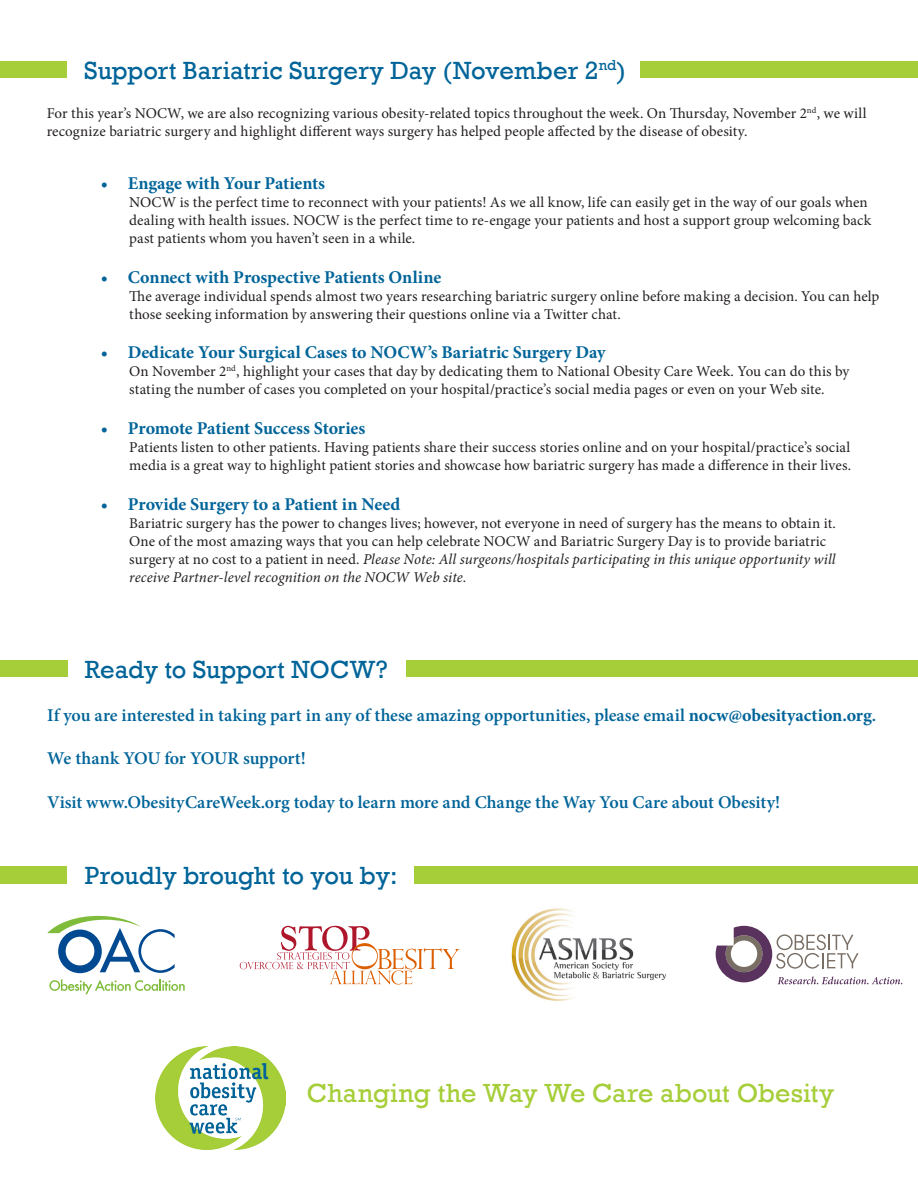
<style>
.page{position:relative;width:918px;height:1188px;background:#fff}
.page>*{position:absolute;margin:0;border:0;box-sizing:border-box;transform-origin:0 0}
.t1{font:26.85px "Rockwell";color:#a6ce39}
.t2{font:25.5px "Rockwell";letter-spacing:-.005em;color:#006499}
.t3{font:600 18px "Minion Pro";letter-spacing:-.005em;color:#006499}
.t4{font:700 18px "Minion Pro";letter-spacing:-.005em;color:#006499}
.t5{font:15px/18px "Minion Pro";letter-spacing:.005em;color:#231f20}
.t6{font:italic 15px "Minion Pro";letter-spacing:.005em;color:#231f20}
.s1{font-style:normal}
.s2{font-weight:700}
</style>
<div class="page">
<div style="left:641px;top:61px;width:277px;height:17px;background:#a6ce39"></div>
<div style="left:0;top:61px;width:67px;height:17px;background:#a6ce39"></div>
<div style="left:407px;top:660px;width:511px;height:17px;background:#a6ce39"></div>
<div style="left:0;top:660px;width:67px;height:17px;background:#a6ce39"></div>
<svg style="left:716px;top:926px;width:186px;height:58px"></svg>
<svg style="left:240px;top:926px;width:220px;height:59px"></svg>
<img style="left:511px;top:908px;width:156px;height:93px">
<svg style="left:49px;top:979px;width:136px;height:15px"></svg>
<svg style="left:47px;top:916px;width:128px;height:57px"></svg>
<div style="left:415px;top:866px;width:503px;height:18px;background:#a6ce39"></div>
<div style="left:0;top:866px;width:67px;height:18px;background:#a6ce39"></div>
<img style="left:155px;top:1047px;width:130px;height:103px">
<p class="t2" style="left:84px;top:56px;width:543px">Support Bariatric Surgery Day (November 2<sup>nd</sup>)</p>
<p class="t5" style="left:47px;top:105px;width:821px">For this year’s NOCW, we are also recognizing various obesity-related topics throughout the week. On Thursday, November 2<sup>nd</sup>, we will recognize bariatric surgery and highlight different ways surgery has helped people affected by the disease of obesity.</p>
<p class="t4" style="left:101px;top:171px;width:226px">• Engage with Your Patients</p>
<p class="t5" style="left:129px;top:194px;width:743px">NOCW is the perfect time to reconnect with your patients! As we all know, life can easily get in the way of our goals when dealing with health issues. NOCW is the perfect time to re-engage your patients and host a support group welcoming back past patients whom you haven’t seen in a while.</p>
<p class="t4" style="left:101px;top:264px;width:342px">• Connect with Prospective Patients Online</p>
<p class="t5" style="left:129px;top:287px;width:752px">The average individual spends almost two years researching bariatric surgery online before making a decision. You can help those seeking information by answering their questions online via a Twitter chat.</p>
<p class="t4" style="left:101px;top:340px;width:506px">• Dedicate Your Surgical Cases to NOCW’s Bariatric Surgery Day</p>
<p class="t5" style="left:129px;top:363px;width:722px">On November 2<sup>nd</sup>, highlight your cases that day by dedicating them to National Obesity Care Week. You can do this by stating the number of cases you completed on your hospital/practice’s social media pages or even on your Web site.</p>
<p class="t4" style="left:101px;top:416px;width:266px">• Promote Patient Success Stories</p>
<p class="t5" style="left:129px;top:438px;width:723px">Patients listen to other patients. Having patients share their success stories online and on your hospital/practice’s social media is a great way to highlight patient stories and showcase how bariatric surgery has made a difference in their lives.</p>
<p class="t4" style="left:101px;top:491px;width:301px">• Provide Surgery to a Patient in Need</p>
<p class="t5" style="left:129px;top:514px;width:708px">Bariatric surgery has the power to changes lives; however, not everyone in need of surgery has the means to obtain it.</p>
<p class="t5" style="left:129px;top:532px;width:698px">One of the most amazing ways that you can help celebrate NOCW and Bariatric Surgery Day is to provide bariatric</p>
<p class="t6" style="left:129px;top:549px;width:708px"><span class="s1">surgery at no cost to a patient in need.</span> Please Note: All surgeons/hospitals participating in this unique opportunity will</p>
<p class="t6" style="left:129px;top:567px;width:339px">receive Partner-level recognition on the NOCW Web site.</p>
<p class="t2" style="left:85px;top:655px;width:305px">Ready to Support NOCW?</p>
<p class="t3" style="left:47px;top:703px;width:831px">If you are interested in taking part in any of these amazing opportunities, please email <span class="s2">nocw@obesityaction.org</span>.</p>
<p class="t3" style="left:47px;top:746px;width:260px">We thank YOU for YOUR support!</p>
<p class="t3" style="left:47px;top:789px;width:734px">Visit www.ObesityCareWeek.org today to learn more and Change the Way You Care about Obesity!</p>
<p class="t2" style="left:85px;top:861px;width:314px">Proudly brought to you by:</p>
<p class="t1" style="left:307px;top:1078px;width:529px">Changing the Way We Care about Obesity</p>
</div>
